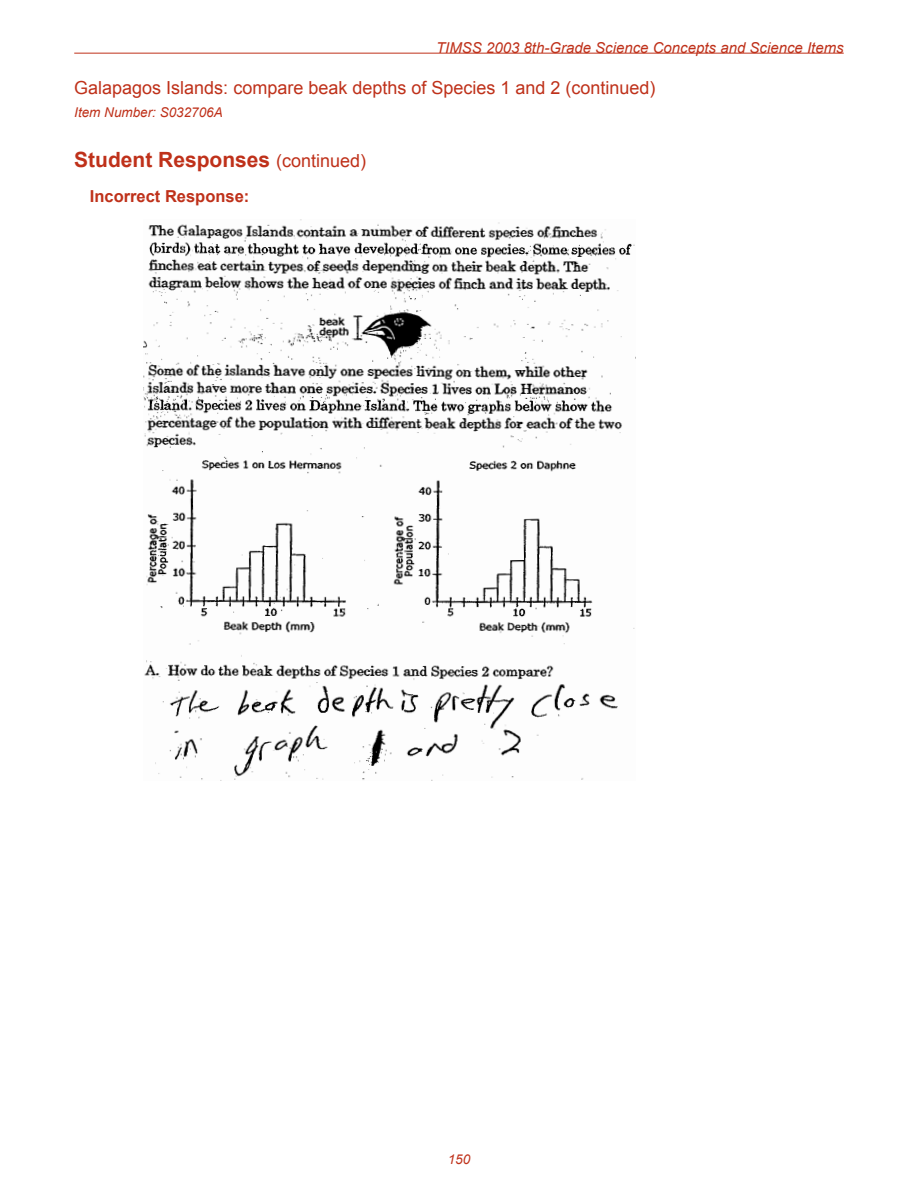
<style>
.page{position:relative;width:918px;height:1188px;background:#fff}
.page>*{position:absolute;margin:0;border:0;box-sizing:border-box;transform-origin:0 0}
.t1{font:700 21px "Arial";color:#bf311a}
.t2{font:18px "Arial";color:#bf311a}
.t3{font:700 16.5px "Arial";color:#bf311a}
.t4{font:italic 15px "Arial";color:#bf311a}
.t5{font:italic 13.5px "Arial";color:#bf311a}
.s1{font-weight:400;font-size:18px}
</style>
<div class="page">
<hr style="left:74px;top:53px;width:770px;height:1px;background:#bf311a">
<img style="left:144px;top:220px;width:492px;height:560px">
<p class="t4" style="left:436px;top:39px;width:409px">TIMSS 2003 8th-Grade Science Concepts and Science Items</p>
<p class="t2" style="left:74px;top:78px;width:583px">Galapagos Islands: compare beak depths of Species 1 and 2 (continued)</p>
<p class="t5" style="left:74px;top:105px;width:150px">Item Number: S032706A</p>
<p class="t1" style="left:74px;top:148px;width:293px">Student Responses <span class="s1">(continued)</span></p>
<p class="t3" style="left:90px;top:187px;width:161px">Incorrect Response:</p>
<p class="t5" style="left:448px;top:1152px;width:24px">150</p>
</div>
